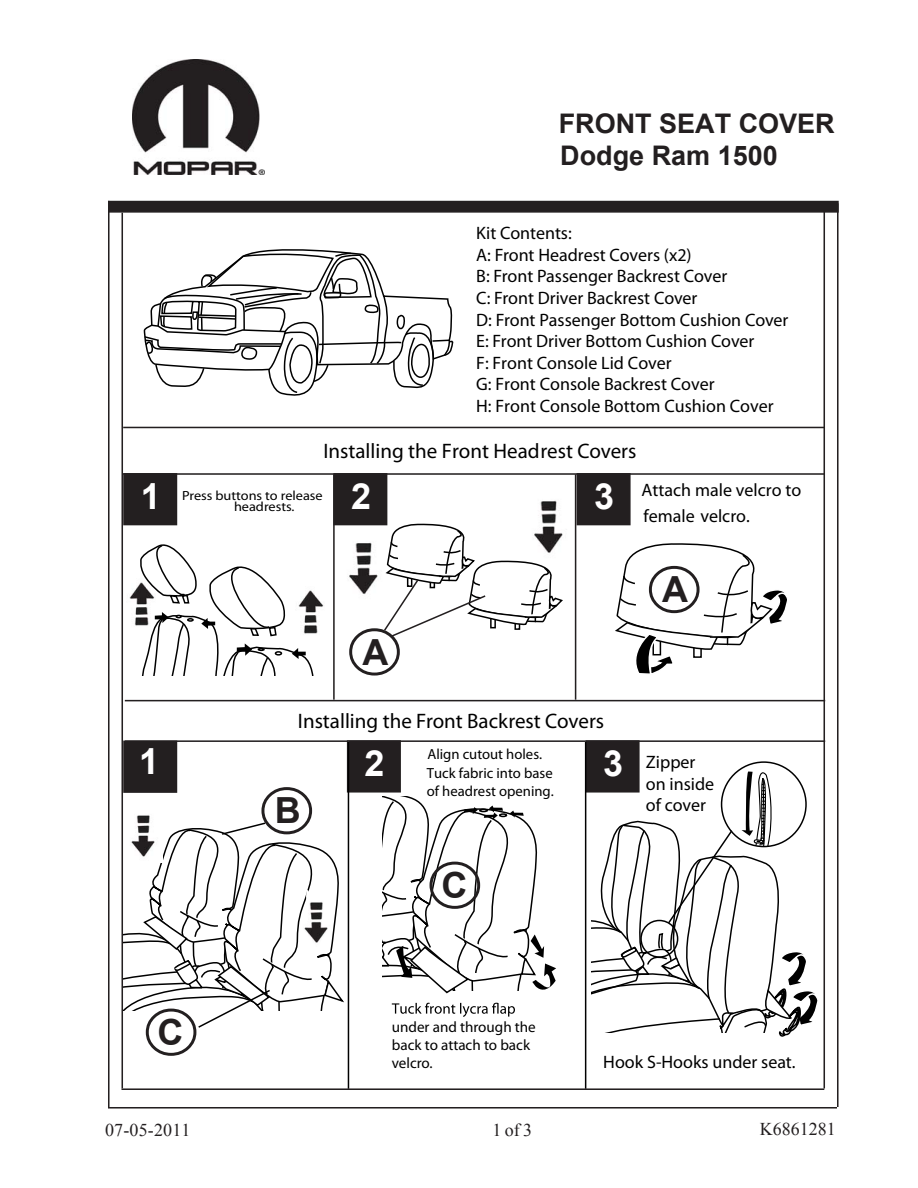
<style>
.page{position:relative;width:918px;height:1188px;background:#fff}
.page>*{position:absolute;margin:0;border:0;box-sizing:border-box;transform-origin:0 0}
.t1{font:700 36px "Arial";color:#fff}
.t2{font:700 36px "Arial";color:#231f20}
.t3{font:700 27px/32.4px "Arial";color:#231f20}
.t4{font:21px "Myriad Pro";color:#000}
.t5{font:18px/21.6px "Myriad Pro";color:#000}
.t6{font:18px "Times New Roman";color:#231f20}
.t7{font:15.15px/18px "Myriad Pro";color:#000}
.t8{font:14.7px/18.3px "Myriad Pro";color:#000}
.t9{font:13.35px/11.1px "Myriad Pro";color:#000;scale:1.07 1}
</style>
<div class="page">
<img style="left:129px;top:589px;width:7px;height:37px">
<div style="left:108px;top:201px;width:731px;height:12px;background:#231f20;border:2px solid #231f20"></div>
<hr style="left:108px;top:201px;width:2px;height:906px;background:#231f20">
<hr style="left:837px;top:203px;width:2px;height:904px;background:#231f20">
<hr style="left:108px;top:1107px;width:729px;height:2px;background:#231f20">
<hr style="left:121px;top:213px;width:2px;height:875px;background:#231f20">
<hr style="left:123px;top:473px;width:700px;height:2px;background:#231f20">
<hr style="left:123px;top:427px;width:700px;height:1px;background:#231f20">
<hr style="left:823px;top:211px;width:2px;height:877px;background:#231f20">
<hr style="left:125px;top:700px;width:700px;height:1px;background:#231f20">
<hr style="left:125px;top:740px;width:700px;height:2px;background:#231f20">
<div style="left:123px;top:473px;width:54px;height:52px;background:#231f20"></div>
<hr style="left:122px;top:1088px;width:702px;height:2px;background:#231f20">
<div style="left:333px;top:473px;width:54px;height:52px;background:#231f20"></div>
<div style="left:347px;top:740px;width:54px;height:53px;background:#231f20;border:2px solid #231f20"></div>
<div style="left:577px;top:473px;width:54px;height:52px;background:#231f20"></div>
<div style="left:586px;top:740px;width:54px;height:53px;background:#231f20;border:2px solid #231f20"></div>
<div style="left:123px;top:741px;width:54px;height:52px;background:#231f20;border:2px solid #231f20"></div>
<svg style="left:615px;top:473px;width:175px;height:201px"></svg>
<svg style="left:392px;top:1003px;width:123px;height:14px"></svg>
<img style="left:133px;top:60px;width:127px;height:115px">
<svg style="left:136px;top:544px;width:185px;height:131px"></svg>
<hr style="left:333px;top:474px;width:2px;height:226px;background:#231f20">
<hr style="left:575px;top:474px;width:1px;height:226px;background:#231f20">
<svg style="left:348px;top:473px;width:216px;height:203px"></svg>
<hr style="left:348px;top:742px;width:1px;height:347px;background:#000">
<hr style="left:585px;top:742px;width:1px;height:347px;background:#000">
<svg style="left:143px;top:164px;width:309px;height:49px"></svg>
<svg style="left:143px;top:249px;width:310px;height:147px"></svg>
<svg style="left:123px;top:786px;width:242px;height:271px"></svg>
<svg style="left:382px;top:797px;width:174px;height:197px"></svg>
<svg style="left:592px;top:766px;width:226px;height:271px"></svg>
<h2 class="t3" style="left:559px;top:108px;width:278px">FRONT SEAT COVER<br>Dodge Ram 1500</h2>
<p class="t5" style="left:476px;top:222px;width:314px">Kit Contents:<br>A: Front Headrest Covers (x2)<br>B: Front Passenger Backrest Cover<br>C: Front Driver Backrest Cover<br>D: Front Passenger Bottom Cushion Cover<br>E: Front Driver Bottom Cushion Cover<br>F: Front Console Lid Cover<br>G: Front Console Backrest Cover<br>H: Front Console Bottom Cushion Cover</p>
<p class="t4" style="left:323px;top:438px;width:315px">Installing the Front Headrest Covers</p>
<h1 class="t1" style="left:141px;top:472px;width:22px">1</h1>
<h1 class="t1" style="left:351px;top:472px;width:22px">2</h1>
<p class="t9" style="left:234px;top:490px;width:84px;text-indent:-52px">Press buttons to release headrests.</p>
<h1 class="t1" style="left:594px;top:472px;width:22px">3</h1>
<p class="t5" style="left:642px;top:477px;width:161px;line-height:25.7px">Attach male velcro to female velcro.</p>
<h1 class="t2" style="left:363px;top:628px;width:27px">A</h1>
<p class="t4" style="left:298px;top:708px;width:308px">Installing the Front Backrest Covers</p>
<h1 class="t1" style="left:139px;top:738px;width:22px">1</h1>
<h1 class="t1" style="left:603px;top:739px;width:22px">3</h1>
<h1 class="t2" style="left:275px;top:787px;width:27px">B</h1>
<p class="t8" style="left:427px;top:745px;width:129px">Align cutout holes.<br>Tuck fabric into base of headrest opening.</p>
<h1 class="t1" style="left:365px;top:739px;width:22px">2</h1>
<h1 class="t2" style="left:441px;top:862px;width:27px">C</h1>
<h1 class="t2" style="left:662px;top:566px;width:27px">A</h1>
<p class="t5" style="left:646px;top:751px;width:70px">Zipper on inside of cover</p>
<h1 class="t2" style="left:158px;top:1008px;width:27px">C</h1>
<p class="t7" style="left:392px;top:1017px;width:146px">under and through the back to attach to back velcro.</p>
<p class="t6" style="left:105px;top:1118px;width:87px">07-05-2011</p>
<p class="t6" style="left:492px;top:1118px;width:41px">1of3</p>
<p class="t5" style="left:603px;top:1051px;width:194px">Hook S-Hooks under seat.</p>
<p class="t6" style="left:760px;top:1117px;width:77px">K6861281</p>
</div>
